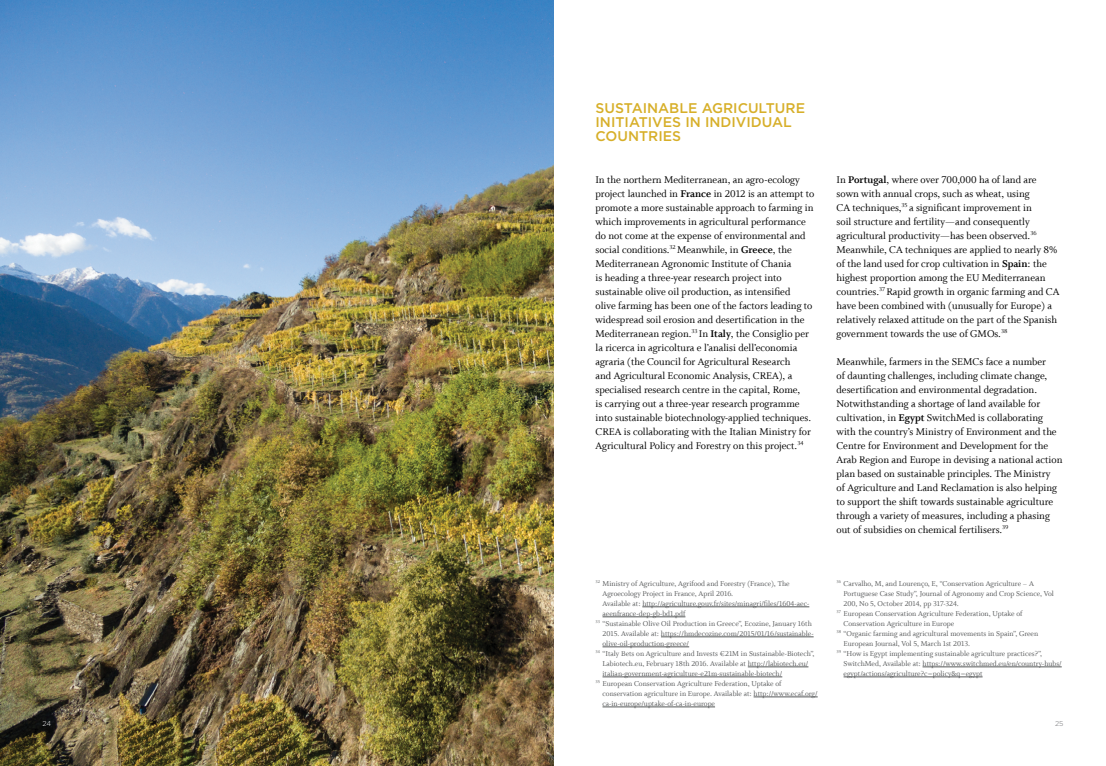
<style>
.page{position:relative;width:1106px;height:766px;background:#fff}
.page>*{position:absolute;margin:0;border:0;box-sizing:border-box;transform-origin:0 0}
.t1{font:500 14px/14px "Gotham";color:#d7af29}
.t2{font:11px/14px "Whitman Roman LF";color:#000}
.t3{font:8px "Whitman Roman LF";color:#585a5b}
.t4{font:300 7px "Gotham";color:#6d6e71}
.t5{font:300 7px "Gotham";color:#fff}
.s1{font-family:"Whitman Bold LF"}
</style>
<div class="page">
<img style="left:0;top:0;width:553px;height:765px">
<hr style="left:642px;top:606px;width:167px;height:1px;background:#585a5b">
<hr style="left:602px;top:616px;width:83px;height:1px;background:#585a5b">
<hr style="left:661px;top:636px;width:152px;height:1px;background:#585a5b">
<hr style="left:602px;top:646px;width:87px;height:1px;background:#585a5b">
<hr style="left:747px;top:666px;width:61px;height:1px;background:#585a5b">
<hr style="left:602px;top:676px;width:180px;height:1px;background:#585a5b">
<hr style="left:753px;top:696px;width:64px;height:1px;background:#585a5b">
<hr style="left:602px;top:706px;width:113px;height:1px;background:#585a5b">
<hr style="left:922px;top:666px;width:139px;height:1px;background:#585a5b">
<hr style="left:843px;top:676px;width:139px;height:1px;background:#585a5b">
<p class="t5" style="left:43px;top:719px;width:10px">24</p>
<p class="t1" style="left:595px;top:100px;width:211px">SUSTAINABLE AGRICULTURE<br>INITIATIVES IN INDIVIDUAL<br>COUNTRIES</p>
<p class="t2" style="left:595px;top:172px;width:220px">In the northern Mediterranean, an agro-ecology project launched in <span class="s1">France</span> in 2012 is an attempt to promote a more sustainable approach to farming in which improvements in agricultural performance do not come at the expense of environmental and social conditions.<sup>32</sup> Meanwhile, in <span class="s1">Greece</span>, the Mediterranean Agronomic Institute of Chania<br>is heading a three-year research project into sustainable olive oil production, as intensified<br>olive farming has been one of the factors leading to widespread soil erosion and desertification in the Mediterranean region.<sup>33</sup> In <span class="s1">Italy</span>, the Consiglio per la ricerca in agricoltura e l’analisi dell’economia agraria (the Council for Agricultural Research<br>and Agricultural Economic Analysis, CREA), a specialised research centre in the capital, Rome,<br>is carrying out a three-year research programme into sustainable biotechnology-applied techniques.<br>CREA is collaborating with the Italian Ministry for Agricultural Policy and Forestry on this project.<sup>34</sup></p>
<p class="t2" style="left:836px;top:172px;width:224px">In <span class="s1">Portugal</span>, where over 700,000 ha of land are sown with annual crops, such as wheat, using<br>CA techniques,<sup>35</sup> a significant improvement in<br>soil structure and fertility—and consequently agricultural productivity—has been observed.<sup>36<br></sup>Meanwhile, CA techniques are applied to nearly 8% of the land used for crop cultivation in <span class="s1">Spain</span>: the highest proportion among the EU Mediterranean countries.<sup>37</sup> Rapid growth in organic farming and CA have been combined with (unusually for Europe) a relatively relaxed attitude on the part of the Spanish government towards the use of GMOs.<sup>38</sup></p>
<p class="t2" style="left:836px;top:354px;width:227px">Meanwhile, farmers in the SEMCs face a number<br>of daunting challenges, including climate change, desertification and environmental degradation.<br>Notwithstanding a shortage of land available for cultivation, in <span class="s1">Egypt</span> SwitchMed is collaborating with the country’s Ministry of Environment and the Centre for Environment and Development for the Arab Region and Europe in devising a national action plan based on sustainable principles. The Ministry<br>of Agriculture and Land Reclamation is also helping to support the shift towards sustainable agriculture through a variety of measures, including a phasing out of subsidies on chemical fertilisers.<sup>39</sup></p>
<p class="t3" style="left:595px;top:578px;width:196px"><sup>32</sup> Ministry of Agriculture, Agrifood and Forestry (France), The</p>
<p class="t3" style="left:602px;top:588px;width:132px">Agroecology Project in France, April 2016.</p>
<p class="t3" style="left:602px;top:598px;width:208px">Available at: http://agriculture.gouv.fr/sites/minagri/files/1604-aec-</p>
<p class="t3" style="left:602px;top:608px;width:84px">aeenfrance-dep-gb-bd1.pdf</p>
<p class="t3" style="left:595px;top:618px;width:218px"><sup>33</sup> “Sustainable Olive Oil Production in Greece”, Ecozine, January 16th</p>
<p class="t3" style="left:602px;top:628px;width:213px">2015. Available at: https://hmdecozine.com/2015/01/16/sustainable-</p>
<p class="t3" style="left:602px;top:638px;width:88px">olive-oil-production-greece/</p>
<p class="t3" style="left:595px;top:648px;width:220px"><sup>34</sup> “Italy Bets on Agriculture and Invests €21M in Sustainable-Biotech”,</p>
<p class="t3" style="left:602px;top:658px;width:207px">Labiotech.eu, February 18th 2016. Available at http://labiotech.eu/</p>
<p class="t3" style="left:602px;top:668px;width:181px">italian-government-agriculture-e21m-sustainable-biotech/</p>
<p class="t3" style="left:595px;top:678px;width:187px"><sup>35</sup> European Conservation Agriculture Federation, Uptake of</p>
<p class="t3" style="left:602px;top:688px;width:217px">conservation agriculture in Europe. Available at: http://www.ecaf.org/</p>
<p class="t3" style="left:602px;top:698px;width:114px">ca-in-europe/uptake-of-ca-in-europe</p>
<p class="t3" style="left:836px;top:578px;width:199px"><sup>36</sup> Carvalho, M, and Lourenço, E, “Conservation Agriculture – A</p>
<p class="t3" style="left:843px;top:588px;width:212px">Portuguese Case Study”, Journal of Agronomy and Crop Science, Vol</p>
<p class="t3" style="left:843px;top:598px;width:117px">200, No 5, October 2014, pp 317-324.</p>
<p class="t3" style="left:836px;top:608px;width:187px"><sup>37</sup> European Conservation Agriculture Federation, Uptake of</p>
<p class="t3" style="left:843px;top:618px;width:112px">Conservation Agriculture in Europe</p>
<p class="t3" style="left:836px;top:628px;width:203px"><sup>38</sup> “Organic farming and agricultural movements in Spain”, Green</p>
<p class="t3" style="left:843px;top:638px;width:128px">European Journal, Vol 5, March 1st 2013.</p>
<p class="t3" style="left:836px;top:648px;width:207px"><sup>39</sup> “How is Egypt implementing sustainable agriculture practices?”,</p>
<p class="t3" style="left:843px;top:658px;width:220px">SwitchMed, Available at: https://www.switchmed.eu/en/country-hubs/</p>
<p class="t3" style="left:843px;top:668px;width:140px">egypt/actions/agriculture?c=policy&amp;q=egypt</p>
<p class="t4" style="left:1055px;top:719px;width:10px">25</p>
</div>
